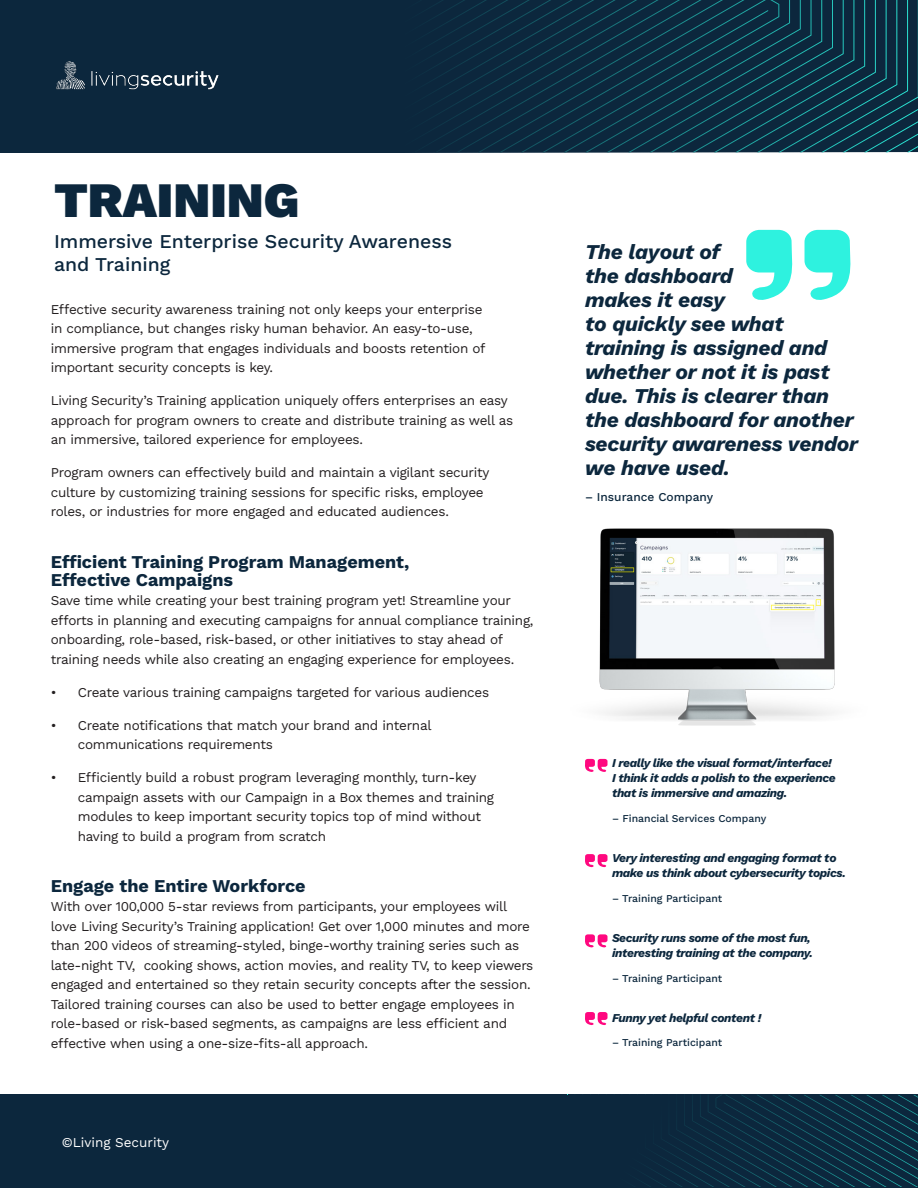
<style>
.page{position:relative;width:918px;height:1188px;background:#fff}
.page>*{position:absolute;margin:0;border:0;box-sizing:border-box;transform-origin:0 0}
.t1{font:900 49.5px "Work Sans";color:#0c273d}
.t2{font:italic 700 21px/24px "Work Sans";letter-spacing:-.01em;color:#0c273d}
.t3{font:500 19.5px/23.4px "Work Sans";color:#0c273d}
.Paragraph_Style_1{font:700 18px/18px "Work Sans";color:#0c273d}
.Paragraph_Style_1-2{font:13.5px/19.5px "Work Sans";letter-spacing:-.02em;color:#231f20}
.t4{font:13.5px "Work Sans";color:#fff}
.t5{font:italic 700 12px/15px "Work Sans";letter-spacing:-.03em;color:#0c273d}
.Heading_3_-_left{font:500 12px "Work Sans";color:#0c273d}
.Heading_3_-_left-2{font:500 10.5px "Work Sans";color:#0c273d}
</style>
<div class="page">
<div style="left:0;top:0;width:918px;height:152px;background:#0c273d"></div>
<img style="left:56px;top:61px;width:163px;height:28px">
<svg style="left:585px;top:759px;width:22px;height:13px"></svg>
<svg style="left:585px;top:934px;width:22px;height:14px"></svg>
<svg style="left:585px;top:1012px;width:22px;height:14px"></svg>
<svg style="left:585px;top:854px;width:22px;height:14px"></svg>
<div style="left:0;top:1095px;width:918px;height:93px;background:#0c273d"></div>
<svg style="left:746px;top:230px;width:47px;height:70px"></svg>
<svg style="left:805px;top:230px;width:46px;height:70px"></svg>
<img style="left:599px;top:528px;width:236px;height:198px">
<p class="t1" style="left:54px;top:162px;width:247px">TRAINING</p>
<p class="t3" style="left:54px;top:229px;width:399px">Immersive Enterprise Security Awareness and Training</p>
<p class="Paragraph_Style_1-2" style="left:51px;top:299px;width:436px">Effective security awareness training not only keeps your enterprise in compliance, but changes risky human behavior. An easy-to-use, immersive program that engages individuals and boosts retention of important security concepts is key.</p>
<p class="Paragraph_Style_1-2" style="left:51px;top:391px;width:464px">Living Security’s Training application uniquely offers enterprises an easy approach for program owners to create and distribute training as well as an immersive, tailored experience for employees.</p>
<p class="Paragraph_Style_1-2" style="left:51px;top:463px;width:440px">Program owners can effectively build and maintain a vigilant security culture by customizing training sessions for specific risks, employee roles, or industries for more engaged and educated audiences.</p>
<p class="Paragraph_Style_1" style="left:51px;top:552px;width:360px">Efficient Training Program Management,<br>Effective Campaigns</p>
<p class="Paragraph_Style_1-2" style="left:51px;top:590px;width:484px">Save time while creating your best training program yet! Streamline your efforts in planning and executing campaigns for annual compliance training, onboarding, role-based, risk-based, or other initiatives to stay ahead of training needs while also creating an engaging experience for employees.</p>
<p class="Paragraph_Style_1-2" style="left:51px;top:682px;width:440px">• Create various training campaigns targeted for various audiences</p>
<p class="Paragraph_Style_1-2" style="left:78px;top:715px;width:355px;text-indent:-27px">• Create notifications that match your brand and internal communications requirements</p>
<p class="Paragraph_Style_1-2" style="left:78px;top:767px;width:418px;text-indent:-27px">• Efficiently build a robust program leveraging monthly, turn-key campaign assets with our Campaign in a Box themes and training modules to keep important security topics top of mind without having to build a program from scratch</p>
<p class="Paragraph_Style_1" style="left:51px;top:876px;width:256px">Engage the Entire Workforce</p>
<p class="Paragraph_Style_1-2" style="left:51px;top:896px;width:484px">With over 100,000 5-star reviews from participants, your employees will love Living Security’s Training application! Get over 1,000 minutes and more than 200 videos of streaming-styled, binge-worthy training series such as late-night TV, cooking shows, action movies, and reality TV, to keep viewers engaged and entertained so they retain security concepts after the session.</p>
<p class="Paragraph_Style_1-2" style="left:51px;top:994px;width:466px">Tailored training courses can also be used to better engage employees in role-based or risk-based segments, as campaigns are less efficient and effective when using a one-size-fits-all approach.</p>
<p class="t4" style="left:62px;top:1132px;width:109px">©Living Security</p>
<p class="t2" style="left:585px;top:238px;width:275px">The layout of<br>the dashboard<br>makes it easy<br>to quickly see what training is assigned and whether or not it is past due. This is clearer than the dashboard for another security awareness vendor we have used.</p>
<p class="Heading_3_-_left" style="left:585px;top:488px;width:130px">– Insurance Company</p>
<p class="t5" style="left:612px;top:755px;width:225px">I really like the visual format/interface!<br>I think it adds a polish to the experience that is immersive and amazing.</p>
<p class="Heading_3_-_left-2" style="left:612px;top:811px;width:156px">– Financial Services Company</p>
<p class="t5" style="left:612px;top:850px;width:235px">Very interesting and engaging format to make us think about cybersecurity topics.</p>
<p class="Heading_3_-_left-2" style="left:612px;top:890px;width:112px">– Training Participant</p>
<p class="t5" style="left:612px;top:930px;width:203px">Security runs some of the most fun, interesting training at the company.</p>
<p class="Heading_3_-_left-2" style="left:612px;top:970px;width:112px">– Training Participant</p>
<p class="t5" style="left:612px;top:1009px;width:151px">Funny yet helpful content !</p>
<p class="Heading_3_-_left-2" style="left:612px;top:1035px;width:112px">– Training Participant</p>
</div>
